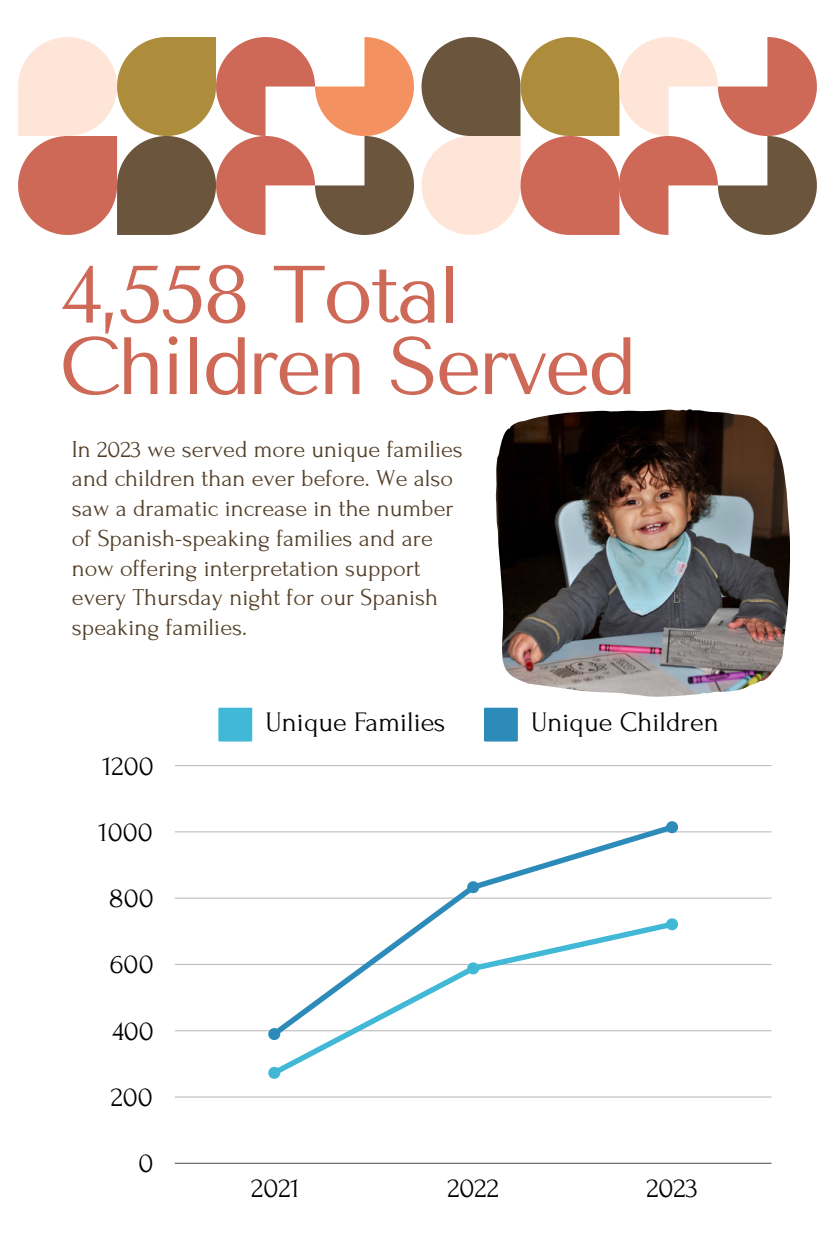
<style>
.page{position:relative;width:828px;height:1260px;background:#fff}
.page>*{position:absolute;margin:0;border:0;box-sizing:border-box;transform-origin:0 0}
.t1{font:81px/71.4px "Tenor Sans";letter-spacing:-.04em;color:#ce6857}
.t2{font:28.2px "Forum";color:#000}
.t3{font:24.4px/29.6px "Forum";color:#523e27}
</style>
<div class="page">
<svg style="left:218px;top:708px;width:34px;height:34px"></svg>
<svg style="left:484px;top:708px;width:34px;height:34px"></svg>
<hr style="left:175px;top:1163px;width:597px;height:1px;background:#000">
<hr style="left:175px;top:1096px;width:597px;height:2px;background:#000">
<hr style="left:175px;top:1030px;width:597px;height:1px;background:#000">
<hr style="left:175px;top:964px;width:597px;height:1px;background:#000">
<hr style="left:175px;top:898px;width:597px;height:1px;background:#000">
<hr style="left:175px;top:831px;width:597px;height:1px;background:#000">
<hr style="left:175px;top:765px;width:597px;height:1px;background:#000">
<svg style="left:267px;top:821px;width:412px;height:258px"></svg>
<svg style="left:18px;top:37px;width:396px;height:198px"></svg>
<svg style="left:422px;top:37px;width:395px;height:198px"></svg>
<img style="left:496px;top:409px;width:294px;height:287px">
<p class="t1" style="left:59px;top:260px;width:579px">4,558 Total<br>Children Served</p>
<p class="t3" style="left:72px;top:435px;width:393px">In 2023 we served more unique families and children than ever before. We also saw a dramatic increase in the number of Spanish-speaking families and are now offering interpretation support every Thursday night for our Spanish speaking families.</p>
<p class="t2" style="left:102px;top:750px;width:53px">1200</p>
<p class="t2" style="left:99px;top:817px;width:56px">1000</p>
<p class="t2" style="left:110px;top:883px;width:46px">800</p>
<p class="t2" style="left:110px;top:949px;width:45px">600</p>
<p class="t2" style="left:112px;top:1016px;width:43px">400</p>
<p class="t2" style="left:111px;top:1082px;width:44px">200</p>
<p class="t2" style="left:139px;top:1148px;width:17px">0</p>
<p class="t2" style="left:265px;top:707px;width:181px">Unique Families</p>
<p class="t2" style="left:531px;top:707px;width:189px">Unique Children</p>
<p class="t2" style="left:251px;top:1173px;width:50px">2021</p>
<p class="t2" style="left:447px;top:1173px;width:53px">2022</p>
<p class="t2" style="left:646px;top:1173px;width:53px">2023</p>
</div>
